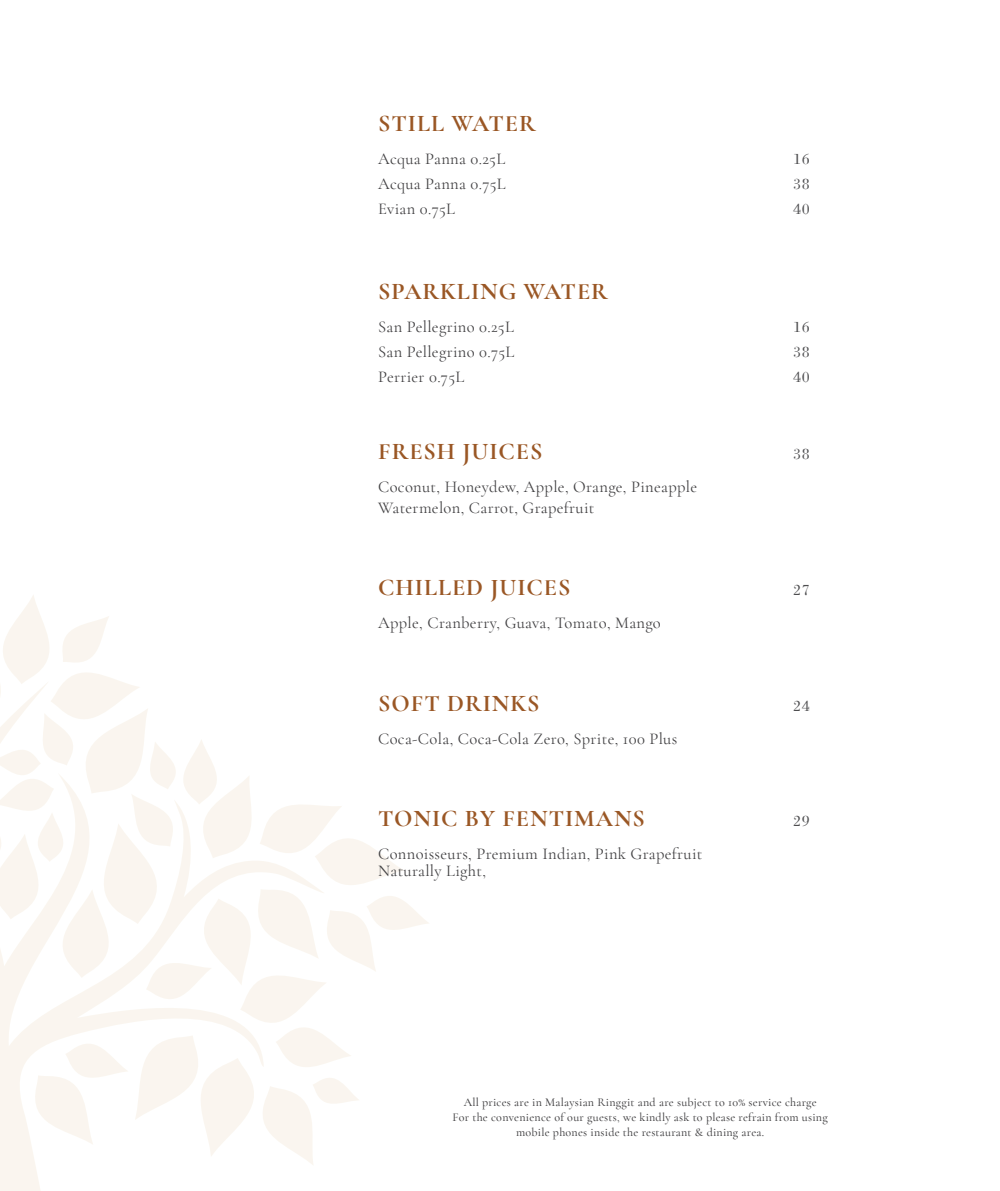
<style>
.page{position:relative;width:1000px;height:1191px;background:#fff}
.page>*{position:absolute;margin:0;border:0;box-sizing:border-box;transform-origin:0 0}
.t1{font:700 24px "Cormorant Garamond";letter-spacing:.04em;color:#9a5725}
.t2{font:18px "Arlene";letter-spacing:.03em;color:#4d4d4f}
.t3{font:16.5px/20.7px "Cormorant Garamond";letter-spacing:.02em;color:#414042}
.t4{font:500 12px/15px "Cormorant Garamond";letter-spacing:.02em;color:#414042;text-align:center}
</style>
<div class="page">
<svg style="left:0;top:1165px;width:40px;height:26px"></svg>
<svg style="left:0;top:595px;width:428px;height:570px"></svg>
<h1 class="t1" style="left:378px;top:109px;width:159px">STILL WATER</h1>
<p class="t3" style="left:378px;top:148px;width:129px">Acqua Panna 0.25L</p>
<p class="t2" style="left:793px;top:147px;width:18px">16</p>
<p class="t3" style="left:378px;top:173px;width:129px">Acqua Panna 0.75L</p>
<p class="t2" style="left:793px;top:172px;width:18px">38</p>
<p class="t3" style="left:378px;top:198px;width:78px">Evian 0.75L</p>
<p class="t2" style="left:793px;top:197px;width:18px">40</p>
<h1 class="t1" style="left:378px;top:277px;width:231px">SPARKLING WATER</h1>
<p class="t3" style="left:378px;top:316px;width:137px">San Pellegrino 0.25L</p>
<p class="t2" style="left:793px;top:315px;width:18px">16</p>
<p class="t3" style="left:378px;top:341px;width:138px">San Pellegrino 0.75L</p>
<p class="t2" style="left:793px;top:340px;width:18px">38</p>
<p class="t3" style="left:378px;top:366px;width:88px">Perrier 0.75L</p>
<p class="t2" style="left:793px;top:365px;width:18px">40</p>
<h1 class="t1" style="left:378px;top:436px;width:166px">FRESH JUICES</h1>
<p class="t2" style="left:793px;top:442px;width:18px">38</p>
<p class="t3" style="left:378px;top:476px;width:320px">Coconut, Honeydew, Apple, Orange, Pineapple<br>Watermelon, Carrot, Grapefruit</p>
<h1 class="t1" style="left:378px;top:572px;width:194px">CHILLED JUICES</h1>
<p class="t2" style="left:793px;top:578px;width:18px">27</p>
<p class="t3" style="left:378px;top:612px;width:284px">Apple, Cranberry, Guava, Tomato, Mango</p>
<h1 class="t1" style="left:378px;top:688px;width:163px">SOFT DRINKS</h1>
<p class="t2" style="left:793px;top:693px;width:18px">24</p>
<p class="t3" style="left:378px;top:728px;width:301px">Coca-Cola, Coca-Cola Zero, Sprite, 100 Plus</p>
<h1 class="t1" style="left:378px;top:803px;width:268px">TONIC BY FENTIMANS</h1>
<p class="t2" style="left:793px;top:809px;width:18px">29</p>
<p class="t3" style="left:378px;top:845px;width:326px;line-height:16.5px">Connoisseurs, Premium Indian, Pink Grapefruit<br>Naturally Light,</p>
<p class="t4" style="left:452px;top:1095px;width:376px">All prices are in Malaysian Ringgit and are subject to 10% service charge<br>For the convenience of our guests, we kindly ask to please refrain from using mobile phones inside the restaurant &amp; dining area.</p>
</div>
